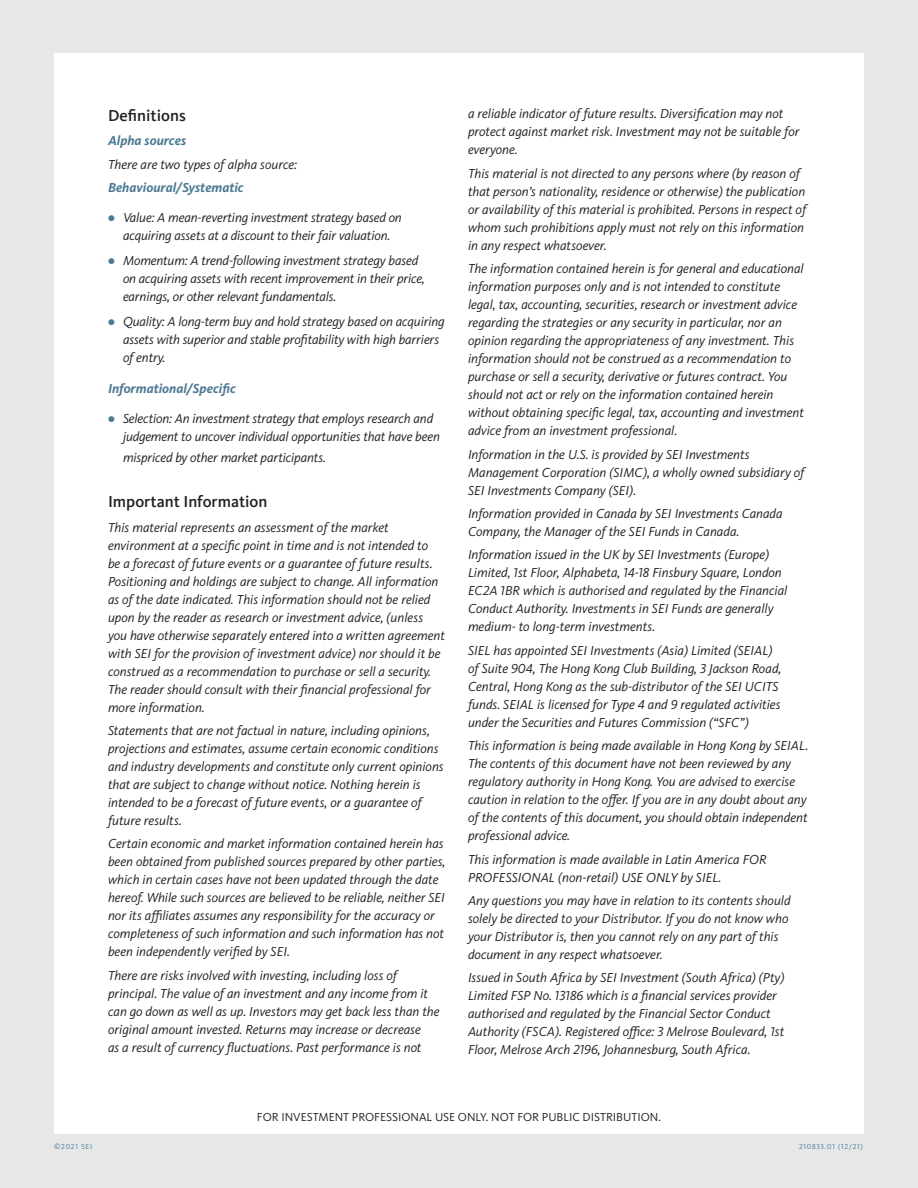
<style>
.page{position:relative;width:918px;height:1188px;background:#e6e7e9}
.page>*{position:absolute;margin:0;border:0;box-sizing:border-box;transform-origin:0 0}
.Disclaimer_header{font:500 16.5px "Kievit Pro";color:#231f20}
.Legal_Disclaimer{font:italic 13.5px/18px "Kievit Pro";color:#231f20}
.Legal_Disclaimer-2{font:italic 700 13.5px "Kievit Pro";color:#4d7993}
.Bottom_Page_Disclaim{font:12px "Kievit Pro";color:#231f20}
.Stocking_Code{font:7.5px "Kievit Pro";letter-spacing:.1em;color:#4d7993}
.s1{font-weight:900;font-style:normal;color:#4d7993}
</style>
<div class="page">
<div style="left:54px;top:54px;width:810px;height:1080px;background:#fff"></div>
<p class="Disclaimer_header" style="left:108px;top:105px;width:79px">Definitions</p>
<p class="Legal_Disclaimer-2" style="left:108px;top:133px;width:80px">Alpha sources</p>
<p class="Legal_Disclaimer" style="left:108px;top:155px;width:191px">There are two types of alpha source:</p>
<p class="Legal_Disclaimer-2" style="left:108px;top:180px;width:137px">Behavioural/Systematic</p>
<p class="Legal_Disclaimer" style="left:108px;top:209px;width:295px;text-align:center"><span class="s1">•</span> Value: A mean-reverting investment strategy based on acquiring assets at a discount to their fair valuation.</p>
<p class="Legal_Disclaimer" style="left:123px;top:251px;width:303px;text-indent:-15px"><span class="s1">•</span> Momentum: A trend-following investment strategy based on acquiring assets with recent improvement in their price, earnings, or other relevant fundamentals.</p>
<p class="Legal_Disclaimer" style="left:123px;top:312px;width:323px;text-indent:-15px"><span class="s1">•</span> Quality: A long-term buy and hold strategy based on acquiring assets with superior and stable profitability with high barriers of entry.</p>
<p class="Legal_Disclaimer-2" style="left:108px;top:381px;width:129px">Informational/Specific</p>
<p class="Legal_Disclaimer" style="left:123px;top:410px;width:318px;text-indent:-15px"><span class="s1">•</span> Selection: An investment strategy that employs research and judgement to uncover individual opportunities that have been</p>
<p class="Legal_Disclaimer" style="left:123px;top:449px;width:205px">mispriced by other market participants.</p>
<p class="Disclaimer_header" style="left:108px;top:491px;width:161px">Important Information</p>
<p class="Legal_Disclaimer" style="left:108px;top:518px;width:338px">This material represents an assessment of the market environment at a specific point in time and is not intended to<br>be a forecast of future events or a guarantee of future results.<br>Positioning and holdings are subject to change. All information as of the date indicated. This information should not be relied upon by the reader as research or investment advice, (unless you have otherwise separately entered into a written agreement with SEI for the provision of investment advice) nor should it be construed as a recommendation to purchase or sell a security.<br>The reader should consult with their financial professional for more information.</p>
<p class="Legal_Disclaimer" style="left:108px;top:721px;width:337px">Statements that are not factual in nature, including opinions, projections and estimates, assume certain economic conditions and industry developments and constitute only current opinions that are subject to change without notice. Nothing herein is intended to be a forecast of future events, or a guarantee of future results.</p>
<p class="Legal_Disclaimer" style="left:108px;top:835px;width:339px">Certain economic and market information contained herein has been obtained from published sources prepared by other parties, which in certain cases have not been updated through the date hereof. While such sources are believed to be reliable, neither SEI nor its affiliates assumes any responsibility for the accuracy or completeness of such information and such information has not been independently verified by SEI.</p>
<p class="Legal_Disclaimer" style="left:108px;top:966px;width:333px">There are risks involved with investing, including loss of principal. The value of an investment and any income from it can go down as well as up. Investors may get back less than the original amount invested. Returns may increase or decrease<br>as a result of currency fluctuations. Past performance is not</p>
<p class="Legal_Disclaimer" style="left:468px;top:105px;width:333px">a reliable indicator of future results. Diversification may not protect against market risk. Investment may not be suitable for everyone.</p>
<p class="Legal_Disclaimer" style="left:468px;top:164px;width:340px">This material is not directed to any persons where (by reason of that person’s nationality, residence or otherwise) the publication or availability of this material is prohibited. Persons in respect of whom such prohibitions apply must not rely on this information in any respect whatsoever.</p>
<p class="Legal_Disclaimer" style="left:468px;top:260px;width:337px">The information contained herein is for general and educational information purposes only and is not intended to constitute legal, tax, accounting, securities, research or investment advice regarding the strategies or any security in particular, nor an opinion regarding the appropriateness of any investment. This information should not be construed as a recommendation to purchase or sell a security, derivative or futures contract. You should not act or rely on the information contained herein without obtaining specific legal, tax, accounting and investment advice from an investment professional.</p>
<p class="Legal_Disclaimer" style="left:468px;top:445px;width:338px">Information in the U.S. is provided by SEI Investments<br>Management Corporation (SIMC), a wholly owned subsidiary of<br>SEI Investments Company (SEI).</p>
<p class="Legal_Disclaimer" style="left:468px;top:504px;width:316px">Information provided in Canada by SEI Investments Canada<br>Company, the Manager of the SEI Funds in Canada.</p>
<p class="Legal_Disclaimer" style="left:468px;top:546px;width:321px">Information issued in the UK by SEI Investments (Europe)<br>Limited, 1st Floor, Alphabeta, 14-18 Finsbury Square, London EC2A 1BR which is authorised and regulated by the Financial Conduct Authority. Investments in SEI Funds are generally medium- to long-term investments.</p>
<p class="Legal_Disclaimer" style="left:468px;top:641px;width:315px">SIEL has appointed SEI Investments (Asia) Limited (SEIAL) of Suite 904, The Hong Kong Club Building, 3 Jackson Road, Central, Hong Kong as the sub-distributor of the SEI UCITS funds. SEIAL is licensed for Type 4 and 9 regulated activities under the Securities and Futures Commission (“SFC”)</p>
<p class="Legal_Disclaimer" style="left:468px;top:737px;width:342px">This information is being made available in Hong Kong by SEIAL.<br>The contents of this document have not been reviewed by any regulatory authority in Hong Kong. You are advised to exercise caution in relation to the offer. If you are in any doubt about any of the contents of this document, you should obtain independent professional advice.</p>
<p class="Legal_Disclaimer" style="left:468px;top:850px;width:300px">This information is made available in Latin America FOR<br>PROFESSIONAL (non-retail) USE ONLY by SIEL.</p>
<p class="Legal_Disclaimer" style="left:468px;top:891px;width:324px">Any questions you may have in relation to its contents should solely be directed to your Distributor. If you do not know who your Distributor is, then you cannot rely on any part of this document in any respect whatsoever.</p>
<p class="Legal_Disclaimer" style="left:468px;top:969px;width:318px">Issued in South Africa by SEI Investment (South Africa) (Pty)<br>Limited FSP No. 13186 which is a financial services provider authorised and regulated by the Financial Sector Conduct Authority (FSCA). Registered office: 3 Melrose Boulevard, 1st Floor, Melrose Arch 2196, Johannesburg, South Africa.</p>
<p class="Bottom_Page_Disclaim" style="left:257px;top:1109px;width:406px">FOR INVESTMENT PROFESSIONAL USE ONLY. NOT FOR PUBLIC DISTRIBUTION.</p>
<p class="Stocking_Code" style="left:54px;top:1142px;width:40px">©2021 SEI</p>
<p class="Stocking_Code" style="left:799px;top:1142px;width:65px">210833.01 (12/21)</p>
</div>
